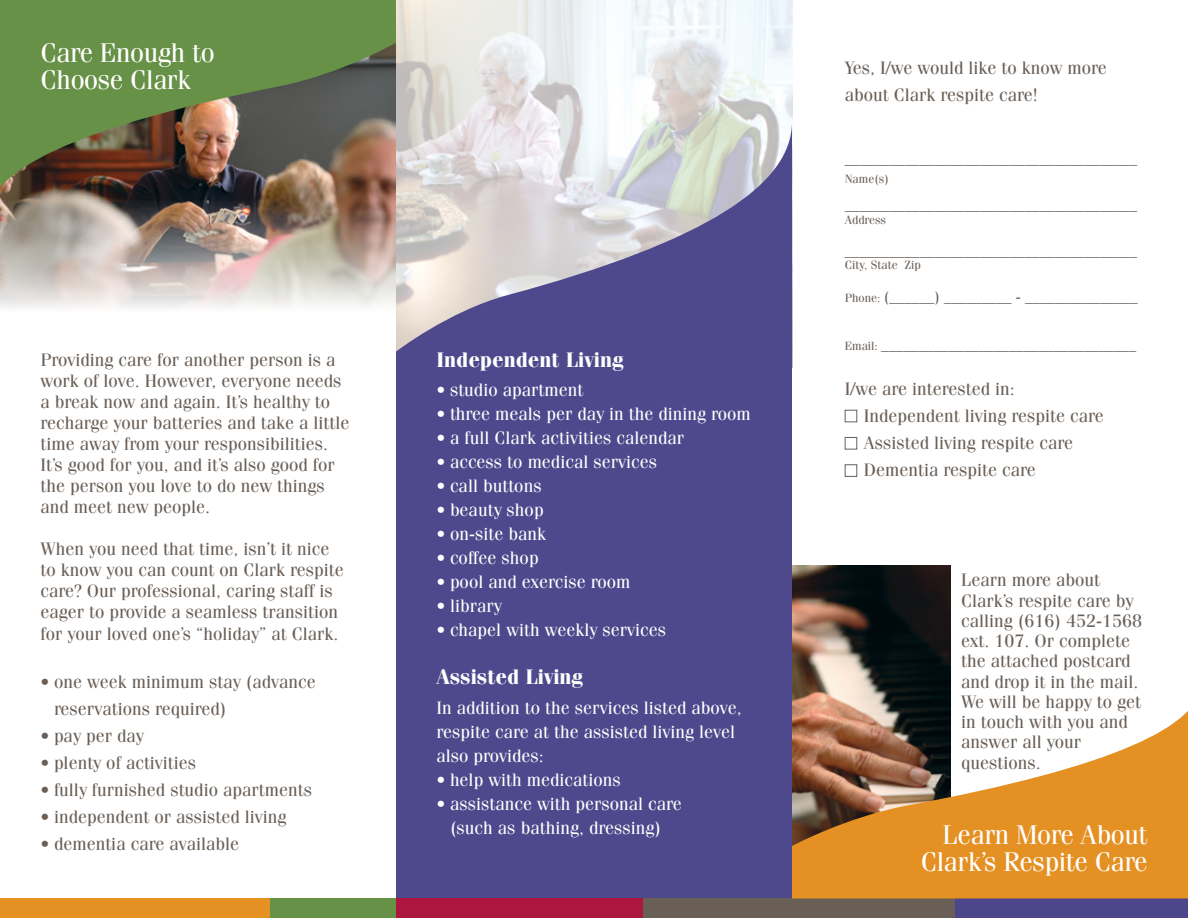
<style>
.page{position:relative;width:1188px;height:918px;background:#fff}
.page>*{position:absolute;margin:0;border:0;box-sizing:border-box;transform-origin:0 0}
.t1{font:27px/27px "Fenice";letter-spacing:-.015em;color:#fff}
.t2{font:700 21px "Fenice";color:#fff}
.t3{font:18px/21px "Fenice";color:#695f57}
.t4{font:18px/24px "Fenice";color:#fff}
.t5{font:15px "Fenice";color:#695f57}
.t6{font:12px "Fenice";color:#695f57}
.s1{font-size:12px}
</style>
<div class="page">
<img style="left:0;top:219px;width:396px;height:88px">
<img style="left:396px;top:0;width:396px;height:122px">
<svg style="left:396px;top:122px;width:396px;height:777px;background:#676399"></svg>
<div style="left:396px;top:899px;width:247px;height:19px;background:#ad163f"></div>
<div style="left:643px;top:899px;width:312px;height:19px;background:#695f57"></div>
<div style="left:270px;top:899px;width:126px;height:19px;background:#679146"></div>
<div style="left:0;top:899px;width:270px;height:19px;background:#e49023"></div>
<div style="left:955px;top:899px;width:233px;height:19px;background:#4c478b"></div>
<img style="left:0;top:0;width:396px;height:219px">
<div style="left:845px;top:410px;width:12px;height:12px;border:1px solid #695f57"></div>
<div style="left:845px;top:437px;width:12px;height:12px;border:1px solid #695f57"></div>
<div style="left:845px;top:464px;width:12px;height:13px;border:1px solid #695f57"></div>
<img style="left:792px;top:565px;width:158px;height:116px">
<svg style="left:792px;top:681px;width:396px;height:217px;fill:#e49023"></svg>
<h1 class="t1" style="left:40px;top:38px;width:176px">Care Enough to<br>Choose Clark</h1>
<p class="t3" style="left:40px;top:349px;width:311px">Providing care for another person is a work of love. However, everyone needs a break now and again. It’s healthy to recharge your batteries and take a little time away from your responsibilities.<br>It’s good for you, and it’s also good for the person you love to do new things and meet new people.</p>
<p class="t3" style="left:40px;top:538px;width:305px">When you need that time, isn’t it nice to know you can count on Clark respite care? Our professional, caring staff is eager to provide a seamless transition for your loved one’s “holiday” at Clark.</p>
<p class="t3" style="left:54px;top:667px;width:263px;line-height:27px;text-indent:-14px">• one week minimum stay (advance reservations required)</p>
<p class="t3" style="left:40px;top:724px;width:105px">• pay per day</p>
<p class="t3" style="left:40px;top:751px;width:157px">• plenty of activities</p>
<p class="t3" style="left:40px;top:778px;width:273px">• fully furnished studio apartments</p>
<p class="t3" style="left:40px;top:805px;width:247px">• independent or assisted living</p>
<p class="t3" style="left:40px;top:832px;width:200px">• dementia care available</p>
<p class="t2" style="left:436px;top:347px;width:189px">Independent Living</p>
<p class="t4" style="left:436px;top:378px;width:148px">• studio apartment</p>
<p class="t4" style="left:436px;top:402px;width:316px">• three meals per day in the dining room</p>
<p class="t4" style="left:436px;top:426px;width:249px">• a full Clark activities calendar</p>
<p class="t4" style="left:436px;top:450px;width:222px">• access to medical services</p>
<p class="t4" style="left:436px;top:474px;width:107px">• call buttons</p>
<p class="t4" style="left:436px;top:498px;width:109px">• beauty shop</p>
<p class="t4" style="left:436px;top:522px;width:111px">• on-site bank</p>
<p class="t4" style="left:436px;top:546px;width:104px">• coffee shop</p>
<p class="t4" style="left:436px;top:570px;width:195px">• pool and exercise room</p>
<p class="t4" style="left:436px;top:594px;width:67px">• library</p>
<p class="t4" style="left:436px;top:618px;width:231px">• chapel with weekly services</p>
<p class="t2" style="left:436px;top:664px;width:148px">Assisted Living</p>
<p class="t4" style="left:436px;top:695px;width:307px">In addition to the services listed above, respite care at the assisted living level also provides:</p>
<p class="t4" style="left:436px;top:767px;width:186px">• help with medications</p>
<p class="t4" style="left:436px;top:791px;width:247px;text-align:center">• assistance with personal care (such as bathing, dressing)</p>
<p class="t3" style="left:845px;top:54px;width:264px;line-height:27px">Yes, I/we would like to know more about Clark respite care!</p>
<p class="t5" style="left:845px;top:150px;width:294px">_______________________________________</p>
<p class="t6" style="left:845px;top:172px;width:45px">Name(s)</p>
<p class="t5" style="left:845px;top:196px;width:294px">_______________________________________</p>
<p class="t6" style="left:845px;top:212px;width:43px">Address</p>
<p class="t5" style="left:845px;top:242px;width:294px">_______________________________________</p>
<p class="t6" style="left:845px;top:258px;width:78px">City, State Zip</p>
<p class="t5" style="left:845px;top:288px;width:294px"><span class="s1">Phone:</span> (______) _________ - _______________</p>
<p class="t5" style="left:845px;top:336px;width:293px"><span class="s1">Email:</span> __________________________________</p>
<p class="t3" style="left:864px;top:375px;width:242px;line-height:27px;text-indent:-19px">I/we are interested in:<br>Independent living respite care<br>Assisted living respite care<br>Dementia respite care</p>
<p class="t3" style="left:961px;top:570px;width:183px;line-height:20.2px">Learn more about<br>Clark’s respite care by calling (616) 452-1568 ext. 107. Or complete the attached postcard and drop it in the mail.<br>We will be happy to get in touch with you and answer all your questions.</p>
<h1 class="t1" style="left:921px;top:821px;width:228px;text-align:right">Learn More About<br>Clark’s Respite Care</h1>
</div>
